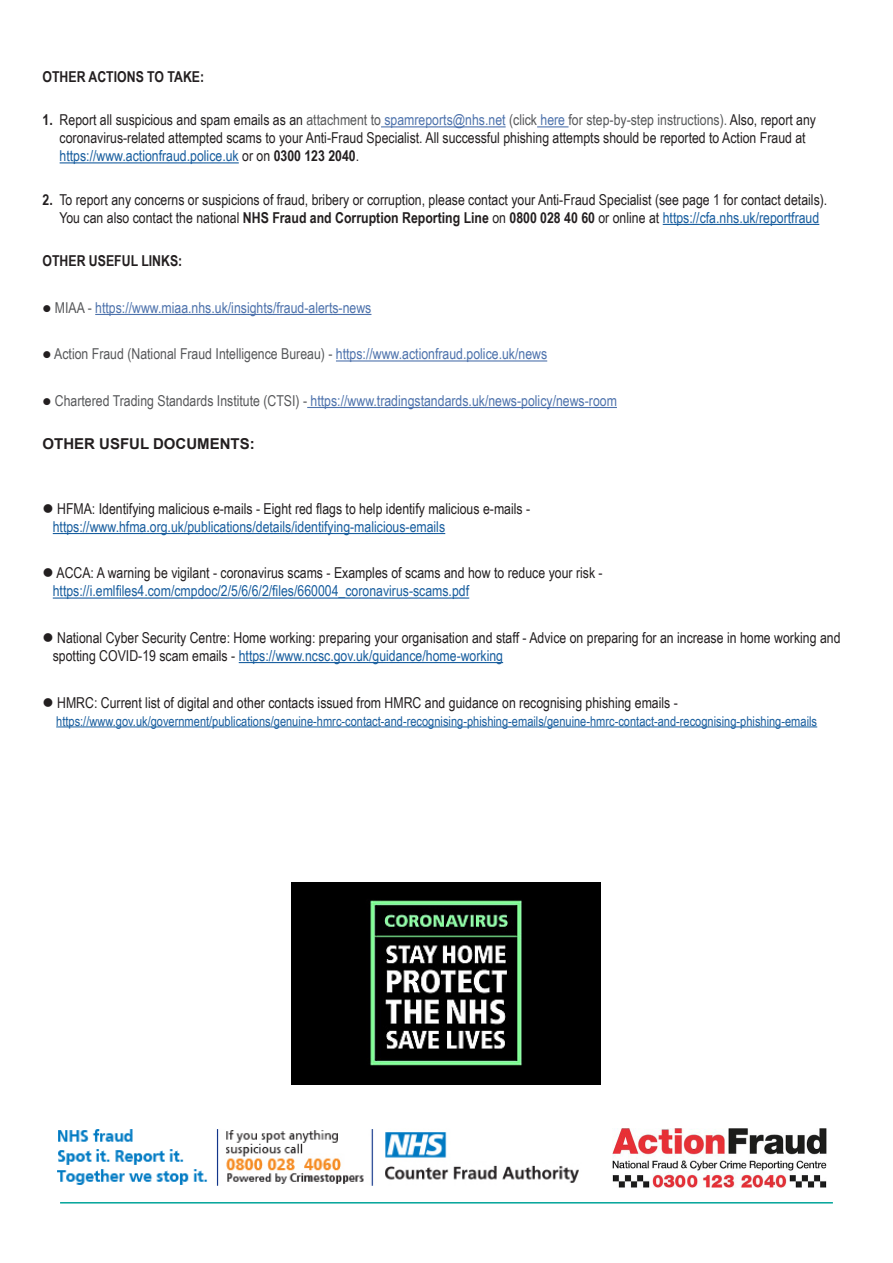
<style>
.page{position:relative;width:893px;height:1263px;background:#fff}
.page>*{position:absolute;margin:0;border:0;box-sizing:border-box;transform-origin:0 0}
.t1{font:15px/18px "Arial Narrow";color:#231f20}
.t2{font:15px "Arial Narrow";color:#4d72ac}
.t3{font:15px "Arial Narrow";color:#57585a}
.t4{font:700 15px "Arial Narrow";color:#231f20}
.t5{font:700 15px "Arial";color:#231f20}
.t6{font:13.5px "Arial Narrow";color:#175d9e}
.s1{font-weight:700}
.s2{color:#57585a}
.s3{color:#4d72ac}
.s4{color:#175d9e}
.s5{color:#231f20}
</style>
<div class="page">
<hr style="left:381px;top:126px;width:125px;height:1px;background:#4d72ac">
<hr style="left:537px;top:126px;width:32px;height:1px;background:#4d72ac">
<hr style="left:60px;top:162px;width:179px;height:1px;background:#175d9e">
<hr style="left:663px;top:224px;width:156px;height:1px;background:#175d9e">
<hr style="left:95px;top:314px;width:276px;height:1px;background:#4d72ac">
<hr style="left:336px;top:360px;width:211px;height:1px;background:#4d72ac">
<hr style="left:307px;top:407px;width:310px;height:1px;background:#4d72ac">
<hr style="left:53px;top:533px;width:392px;height:1px;background:#175d9e">
<hr style="left:53px;top:597px;width:416px;height:2px;background:#175d9e">
<hr style="left:239px;top:662px;width:264px;height:1px;background:#175d9e">
<hr style="left:56px;top:726px;width:761px;height:1px;background:#175d9e">
<img style="left:58px;top:1129px;width:521px;height:56px">
<img style="left:612px;top:1129px;width:214px;height:58px">
<hr style="left:60px;top:1202px;width:773px;height:1px;background:#00a499">
<img style="left:291px;top:883px;width:310px;height:201px">
<p class="t4" style="left:43px;top:65px;width:163px">OTHER ACTIONS TO TAKE:</p>
<p class="t1" style="left:60px;top:110px;width:758px;text-indent:-17px"><span class="s1">1.</span> Report all suspicious and spam emails as an <span class="s2">attachment to</span> <span class="s3">spamreports@nhs.net</span> <span class="s2">(click</span> <span class="s3">here</span> <span class="s2">for step-by-step instructions).</span> Also, report any coronavirus-related attempted scams to your Anti-Fraud Specialist. All successful phishing attempts should be reported to Action Fraud at <span class="s4">https://www.actionfraud.police.uk</span> or on <span class="s1">0300 123 2040</span>.</p>
<p class="t1" style="left:43px;top:190px;width:786px;text-align:center"><span class="s1">2.</span> To report any concerns or suspicions of fraud, bribery or corruption, please contact your Anti-Fraud Specialist (see page 1 for contact details).<br>You can also contact the national <span class="s1">NHS Fraud and Corruption Reporting Line</span> on <span class="s1">0800 028 40 60</span> or online at <span class="s4">https://cfa.nhs.uk/reportfraud</span></p>
<p class="t4" style="left:43px;top:250px;width:141px">OTHER USEFUL LINKS:</p>
<p class="t2" style="left:43px;top:297px;width:330px"><span class="s5">●</span> <span class="s2">MIAA -</span> https://www.miaa.nhs.uk/insights/fraud-alerts-news</p>
<p class="t3" style="left:43px;top:343px;width:506px"><span class="s5">●</span> Action Fraud (National Fraud Intelligence Bureau) - <span class="s3">https://www.actionfraud.police.uk/news</span></p>
<p class="t2" style="left:43px;top:390px;width:576px"><span class="s5">●</span> <span class="s2">Chartered Trading Standards Institute (CTSI) -</span> https://www.tradingstandards.uk/news-policy/news-room</p>
<p class="t5" style="left:43px;top:434px;width:214px">OTHER USFUL DOCUMENTS:</p>
<p class="t1" style="left:53px;top:499px;width:479px;text-indent:-10px">● HFMA: Identifying malicious e-mails - Eight red flags to help identify malicious e-mails - <span class="s4">https://www.hfma.org.uk/publications/details/identifying-malicious-emails</span></p>
<p class="t1" style="left:53px;top:564px;width:551px;text-indent:-10px">● ACCA: A warning be vigilant - coronavirus scams - Examples of scams and how to reduce your risk - <span class="s4">https://i.emlfiles4.com/cmpdoc/2/5/6/6/2/files/660004_coronavirus-scams.pdf</span></p>
<p class="t1" style="left:53px;top:628px;width:789px;text-indent:-10px">● National Cyber Security Centre: Home working: preparing your organisation and staff - Advice on preparing for an increase in home working and spotting COVID-19 scam emails - <span class="s4">https://www.ncsc.gov.uk/guidance/home-working</span></p>
<p class="t1" style="left:43px;top:693px;width:637px">● HMRC: Current list of digital and other contacts issued from HMRC and guidance on recognising phishing emails -</p>
<p class="t6" style="left:56px;top:711px;width:762px">https://www.gov.uk/government/publications/genuine-hmrc-contact-and-recognising-phishing-emails/genuine-hmrc-contact-and-recognising-phishing-emails</p>
</div>
